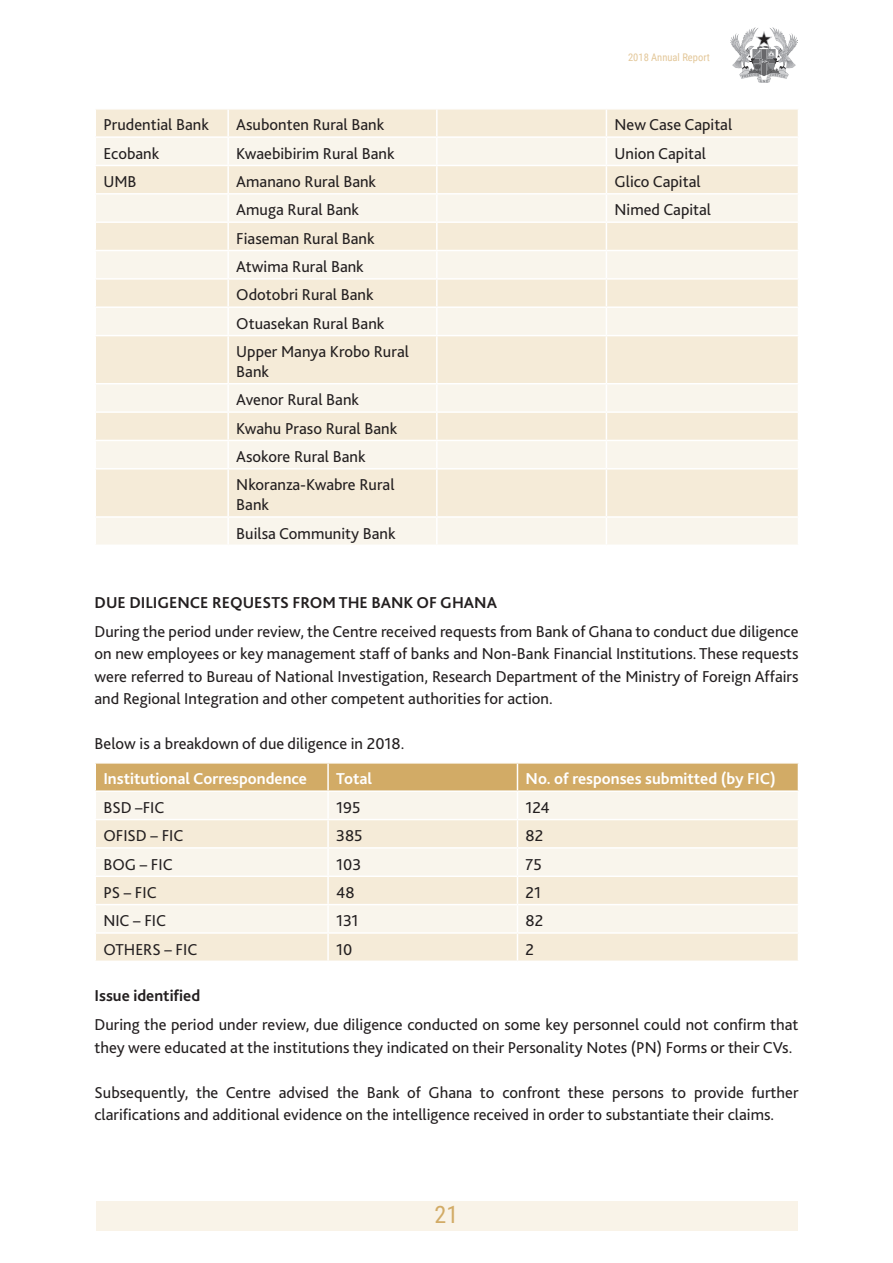
<style>
.page{position:relative;width:893px;height:1263px;background:#fff}
.page>*{position:absolute;margin:0;border:0;box-sizing:border-box;transform-origin:0 0}
.t1{font:24px "Roboto Condensed";color:#d2ab66}
.t2{font:16.5px/28.3px "Bliss 2";color:#231f20}
.t3{font:700 16.5px "Bliss 2";color:#fff}
.t4{font:700 16.5px "Bliss 2";color:#231f20}
.t5{font:10.5px "Roboto Condensed";color:#e3c799}
</style>
<div class="page">
<div style="left:96px;top:1201px;width:702px;height:29px;background:#f9f3e8"></div>
<img style="left:731px;top:27px;width:66px;height:56px">
<div style="left:96px;top:110px;width:702px;height:26px;background:#f5ebd8"></div>
<svg style="left:96px;top:138px;width:702px;height:406px;background:#f6efe1"></svg>
<hr style="left:227px;top:110px;width:2px;height:26px;background:#fff">
<hr style="left:436px;top:110px;width:2px;height:26px;background:#fff">
<hr style="left:227px;top:166px;width:2px;height:27px;background:#fff">
<hr style="left:436px;top:166px;width:2px;height:27px;background:#fff">
<hr style="left:227px;top:223px;width:2px;height:27px;background:#fff">
<hr style="left:436px;top:223px;width:2px;height:27px;background:#fff">
<hr style="left:227px;top:280px;width:2px;height:26px;background:#fff">
<hr style="left:436px;top:280px;width:2px;height:26px;background:#fff">
<hr style="left:227px;top:336px;width:2px;height:47px;background:#fff">
<hr style="left:436px;top:336px;width:2px;height:47px;background:#fff">
<hr style="left:606px;top:336px;width:1px;height:47px;background:#fff">
<hr style="left:227px;top:413px;width:2px;height:27px;background:#fff">
<hr style="left:436px;top:413px;width:2px;height:27px;background:#fff">
<hr style="left:227px;top:469px;width:2px;height:47px;background:#fff">
<hr style="left:436px;top:469px;width:2px;height:47px;background:#fff">
<hr style="left:606px;top:469px;width:1px;height:47px;background:#fff">
<hr style="left:94px;top:165px;width:134px;height:1px;background:#fff">
<hr style="left:227px;top:138px;width:2px;height:27px;background:#fff">
<hr style="left:228px;top:165px;width:209px;height:1px;background:#fff">
<hr style="left:436px;top:138px;width:2px;height:27px;background:#fff">
<hr style="left:437px;top:165px;width:169px;height:1px;background:#fff">
<hr style="left:606px;top:165px;width:193px;height:1px;background:#fff">
<hr style="left:94px;top:193px;width:134px;height:2px;background:#fff">
<hr style="left:94px;top:221px;width:134px;height:2px;background:#fff">
<hr style="left:228px;top:193px;width:209px;height:2px;background:#fff">
<hr style="left:227px;top:195px;width:2px;height:26px;background:#fff">
<hr style="left:228px;top:221px;width:209px;height:2px;background:#fff">
<hr style="left:437px;top:193px;width:169px;height:2px;background:#fff">
<hr style="left:436px;top:195px;width:2px;height:26px;background:#fff">
<hr style="left:437px;top:221px;width:169px;height:2px;background:#fff">
<hr style="left:606px;top:193px;width:193px;height:2px;background:#fff">
<hr style="left:606px;top:221px;width:193px;height:2px;background:#fff">
<hr style="left:94px;top:250px;width:134px;height:1px;background:#fff">
<hr style="left:94px;top:278px;width:134px;height:2px;background:#fff">
<hr style="left:228px;top:250px;width:209px;height:1px;background:#fff">
<hr style="left:227px;top:251px;width:2px;height:27px;background:#fff">
<hr style="left:228px;top:278px;width:209px;height:2px;background:#fff">
<hr style="left:437px;top:250px;width:169px;height:1px;background:#fff">
<hr style="left:436px;top:251px;width:2px;height:27px;background:#fff">
<hr style="left:437px;top:278px;width:169px;height:2px;background:#fff">
<hr style="left:606px;top:250px;width:193px;height:1px;background:#fff">
<hr style="left:606px;top:278px;width:193px;height:2px;background:#fff">
<hr style="left:94px;top:306px;width:134px;height:2px;background:#fff">
<hr style="left:94px;top:335px;width:134px;height:1px;background:#fff">
<hr style="left:228px;top:306px;width:209px;height:2px;background:#fff">
<hr style="left:227px;top:308px;width:2px;height:27px;background:#fff">
<hr style="left:228px;top:335px;width:209px;height:1px;background:#fff">
<hr style="left:437px;top:306px;width:169px;height:2px;background:#fff">
<hr style="left:436px;top:308px;width:2px;height:27px;background:#fff">
<hr style="left:437px;top:335px;width:169px;height:1px;background:#fff">
<hr style="left:606px;top:306px;width:193px;height:2px;background:#fff">
<svg style="left:606px;top:110px;width:1px;height:225px"></svg>
<hr style="left:606px;top:335px;width:193px;height:1px;background:#fff">
<hr style="left:94px;top:383px;width:134px;height:1px;background:#fff">
<hr style="left:94px;top:411px;width:134px;height:2px;background:#fff">
<hr style="left:228px;top:383px;width:209px;height:1px;background:#fff">
<hr style="left:227px;top:384px;width:2px;height:27px;background:#fff">
<hr style="left:228px;top:411px;width:209px;height:2px;background:#fff">
<hr style="left:437px;top:383px;width:169px;height:1px;background:#fff">
<hr style="left:436px;top:384px;width:2px;height:27px;background:#fff">
<hr style="left:437px;top:411px;width:169px;height:2px;background:#fff">
<hr style="left:606px;top:383px;width:193px;height:1px;background:#fff">
<hr style="left:606px;top:411px;width:193px;height:2px;background:#fff">
<hr style="left:94px;top:440px;width:134px;height:1px;background:#fff">
<hr style="left:94px;top:468px;width:134px;height:1px;background:#fff">
<hr style="left:228px;top:440px;width:209px;height:1px;background:#fff">
<hr style="left:227px;top:441px;width:2px;height:27px;background:#fff">
<hr style="left:228px;top:468px;width:209px;height:1px;background:#fff">
<hr style="left:437px;top:440px;width:169px;height:1px;background:#fff">
<hr style="left:436px;top:441px;width:2px;height:27px;background:#fff">
<hr style="left:437px;top:468px;width:169px;height:1px;background:#fff">
<hr style="left:606px;top:440px;width:193px;height:1px;background:#fff">
<svg style="left:606px;top:384px;width:1px;height:84px"></svg>
<hr style="left:606px;top:468px;width:193px;height:1px;background:#fff">
<hr style="left:94px;top:516px;width:134px;height:2px;background:#fff">
<hr style="left:228px;top:516px;width:209px;height:2px;background:#fff">
<hr style="left:227px;top:518px;width:2px;height:26px;background:#fff">
<hr style="left:437px;top:516px;width:169px;height:2px;background:#fff">
<hr style="left:436px;top:518px;width:2px;height:26px;background:#fff">
<hr style="left:606px;top:516px;width:193px;height:2px;background:#fff">
<svg style="left:606px;top:518px;width:1px;height:26px"></svg>
<svg style="left:95px;top:763px;width:704px;height:197px;background:#f2e7d2"></svg>
<p class="t5" style="left:628px;top:50px;width:83px">2018 Annual Report</p>
<p class="t2" style="left:103px;top:110px;width:107px">Prudential Bank</p>
<p class="t2" style="left:236px;top:110px;width:150px">Asubonten Rural Bank</p>
<p class="t2" style="left:614px;top:110px;width:119px">New Case Capital</p>
<p class="t2" style="left:103px;top:139px;width:57px">Ecobank</p>
<p class="t2" style="left:236px;top:139px;width:160px">Kwaebibirim Rural Bank</p>
<p class="t2" style="left:615px;top:139px;width:93px">Union Capital</p>
<p class="t2" style="left:103px;top:167px;width:35px">UMB</p>
<p class="t2" style="left:236px;top:167px;width:141px">Amanano Rural Bank</p>
<p class="t2" style="left:615px;top:167px;width:88px">Glico Capital</p>
<p class="t2" style="left:236px;top:195px;width:124px">Amuga Rural Bank</p>
<p class="t2" style="left:615px;top:195px;width:98px">Nimed Capital</p>
<p class="t2" style="left:236px;top:224px;width:174px">Fiaseman Rural Bank<br>Atwima Rural Bank<br>Odotobri Rural Bank<br>Otuasekan Rural Bank<br>Upper Manya Krobo Rural</p>
<p class="t2" style="left:236px;top:357px;width:163px">Bank<br>Avenor Rural Bank<br>Kwahu Praso Rural Bank<br>Asokore Rural Bank<br>Nkoranza-Kwabre Rural</p>
<p class="t2" style="left:236px;top:490px;width:161px">Bank<br>Builsa Community Bank</p>
<p class="t4" style="left:95px;top:592px;width:404px">DUE DILIGENCE REQUESTS FROM THE BANK OF GHANA</p>
<p class="t2" style="left:95px;top:620px;width:705px;line-height:22.5px;text-align:justify">During the period under review, the Centre received requests from Bank of Ghana to conduct due diligence on new employees or key management staff of banks and Non-Bank Financial Institutions. These requests were referred to Bureau of National Investigation, Research Department of the Ministry of Foreign Affairs and Regional Integration and other competent authorities for action.</p>
<p class="t2" style="left:95px;top:729px;width:311px">Below is a breakdown of due diligence in 2018.</p>
<p class="t3" style="left:103px;top:769px;width:205px">Institutional Correspondence</p>
<p class="t3" style="left:336px;top:769px;width:38px">Total</p>
<p class="t3" style="left:526px;top:769px;width:252px">No. of responses submitted (by FIC)</p>
<p class="t2" style="left:103px;top:793px;width:63px">BSD –FIC</p>
<p class="t2" style="left:336px;top:793px;width:26px">195</p>
<p class="t2" style="left:526px;top:793px;width:26px">124</p>
<p class="t2" style="left:103px;top:821px;width:82px">OFISD – FIC</p>
<p class="t2" style="left:336px;top:821px;width:28px">385</p>
<p class="t2" style="left:526px;top:821px;width:19px">82</p>
<p class="t2" style="left:103px;top:849px;width:71px">BOG – FIC</p>
<p class="t2" style="left:336px;top:849px;width:26px">103</p>
<p class="t2" style="left:526px;top:849px;width:18px">75</p>
<p class="t2" style="left:103px;top:878px;width:55px">PS – FIC</p>
<p class="t2" style="left:336px;top:878px;width:20px">48</p>
<p class="t2" style="left:526px;top:878px;width:17px">21</p>
<p class="t2" style="left:103px;top:906px;width:64px">NIC – FIC</p>
<p class="t2" style="left:336px;top:906px;width:24px">131</p>
<p class="t2" style="left:526px;top:906px;width:19px">82</p>
<p class="t2" style="left:103px;top:934px;width:95px">OTHERS – FIC</p>
<p class="t2" style="left:336px;top:934px;width:18px">10</p>
<p class="t2" style="left:526px;top:934px;width:10px">2</p>
<p class="t4" style="left:95px;top:985px;width:107px">Issue identified</p>
<p class="t2" style="left:95px;top:1013px;width:705px;line-height:22.5px">During the period under review, due diligence conducted on some key personnel could not confirm that they were educated at the institutions they indicated on their Personality Notes (PN) Forms or their CVs.</p>
<p class="t2" style="left:95px;top:1081px;width:705px;line-height:22.5px">Subsequently, the Centre advised the Bank of Ghana to confront these persons to provide further clarifications and additional evidence on the intelligence received in order to substantiate their claims.</p>
<h1 class="t1" style="left:435px;top:1198px;width:25px">21</h1>
</div>
